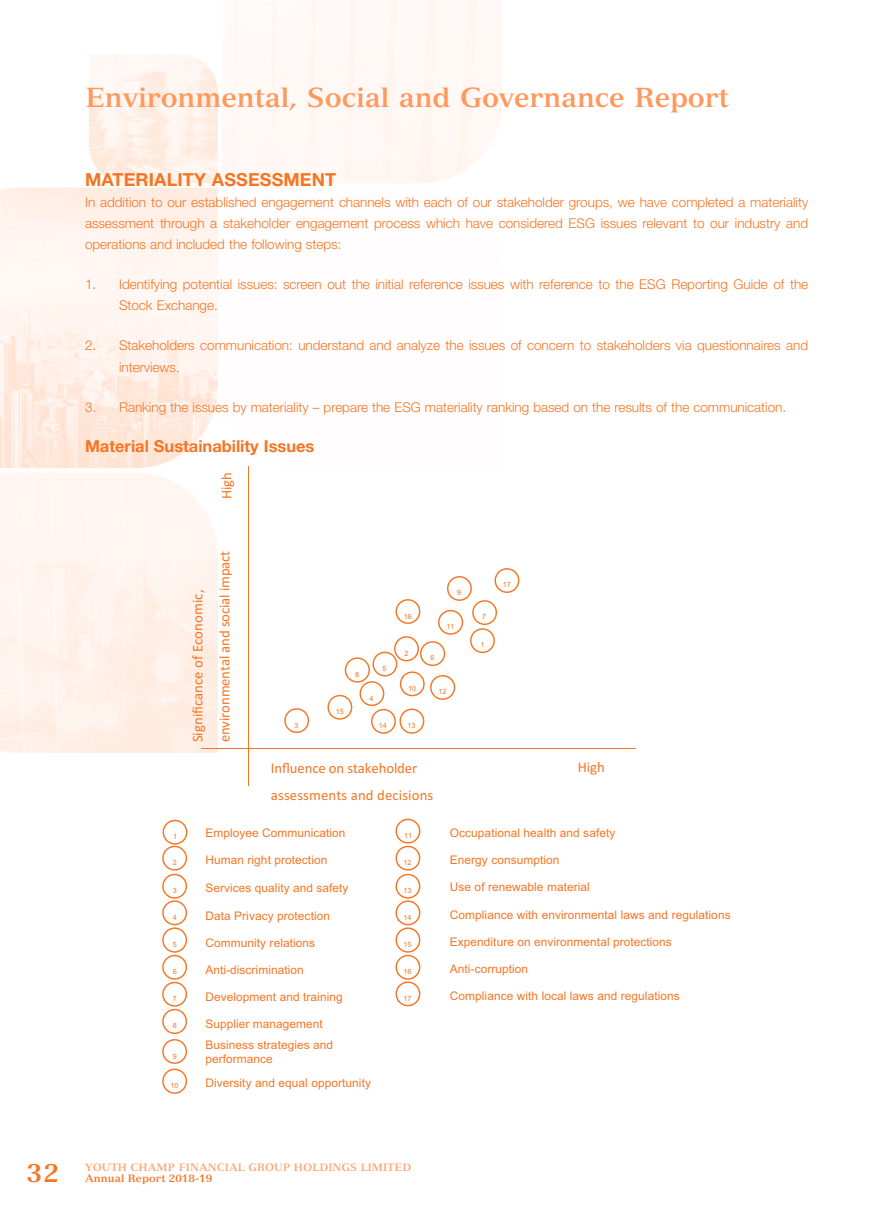
<style>
.page{position:relative;width:893px;height:1212px;background:#fff}
.page>*{position:absolute;margin:0;border:0;box-sizing:border-box;transform-origin:0 0}
.t1{font:700 27px "Versailles LT Std";letter-spacing:-.005em;color:#ff985d}
.t2{font:700 25.5px "Versailles LT Std";color:#f57523}
.t3{font:700 18px "Helvetica Neue LT Std";letter-spacing:.01em;color:#f57523}
.t4{font:700 16.5px "Helvetica Neue LT Std";color:#f57523}
.t5{font:16.2px "Arial";color:#f57523}
.t6{font:14.7px/27px "Calibri";color:#f57523}
.t7{font:300 13.5px/21px "Helvetica Neue LT Std";color:#f57523}
.t8{font:11.85px/14.2px "Arial";letter-spacing:.005em;color:#f57523}
.t9{font:700 10.5px "Versailles LT Std";letter-spacing:.005em;color:#ffa572}
.t10{font:700 10.5px "Versailles LT Std";letter-spacing:.005em;color:#f57523}
.t11{font:7.2px "Arial";color:#f57523}
.s1{font-weight:700;font-size:16.2px}
</style>
<div class="page">
<img style="left:0;top:0;width:636px;height:1082px">
<hr style="left:248px;top:467px;width:1px;height:319px;background:#f57523">
<hr style="left:201px;top:748px;width:434px;height:1px;background:#f57523">
<svg style="left:284px;top:708px;width:25px;height:25px"></svg>
<svg style="left:327px;top:568px;width:192px;height:166px"></svg>
<svg style="left:162px;top:820px;width:25px;height:274px"></svg>
<svg style="left:395px;top:819px;width:25px;height:187px"></svg>
<h1 class="t1" style="left:85px;top:81px;width:646px">Environmental, Social and Governance Report</h1>
<h3 class="t3" style="left:85px;top:169px;width:253px">MATERIALITY ASSESSMENT</h3>
<p class="t7" style="left:85px;top:192px;width:725px;text-align:justify">In addition to our established engagement channels with each of our stakeholder groups, we have completed a materiality assessment through a stakeholder engagement process which have considered ESG issues relevant to our industry and operations and included the following steps:</p>
<p class="t7" style="left:119px;top:274px;width:691px;text-indent:-34px">1. Identifying potential issues: screen out the initial reference issues with reference to the ESG Reporting Guide of the<br>Stock Exchange.</p>
<p class="t7" style="left:119px;top:335px;width:691px;text-indent:-34px">2. Stakeholders communication: understand and analyze the issues of concern to stakeholders via questionnaires and interviews.</p>
<p class="t7" style="left:85px;top:396px;width:703px">3. Ranking the issues by materiality – prepare the ESG materiality ranking based on the results of the communication.</p>
<p class="t4" style="left:85px;top:436px;width:231px">Material Sustainability Issues</p>
<p class="t6" style="left:213px;top:499px;width:29px;rotate:-90deg">High</p>
<p class="t6" style="left:184px;top:742px;width:193px;rotate:-90deg">Significance of Economic, environmental and social impact</p>
<p class="t11" style="left:294px;top:720px;width:6px">3</p>
<p class="t11" style="left:404px;top:611px;width:10px">16</p>
<p class="t11" style="left:336px;top:707px;width:10px">15</p>
<p class="t11" style="left:355px;top:670px;width:6px">8</p>
<p class="t11" style="left:383px;top:664px;width:6px">5</p>
<p class="t11" style="left:370px;top:693px;width:6px">4</p>
<p class="t11" style="left:404px;top:648px;width:6px">2</p>
<p class="t11" style="left:408px;top:683px;width:10px">10</p>
<p class="t11" style="left:379px;top:721px;width:10px">14</p>
<p class="t11" style="left:407px;top:721px;width:10px">13</p>
<p class="t11" style="left:457px;top:588px;width:6px">9</p>
<p class="t11" style="left:430px;top:653px;width:6px">6</p>
<p class="t11" style="left:447px;top:622px;width:10px">11</p>
<p class="t11" style="left:438px;top:687px;width:10px">12</p>
<p class="t11" style="left:482px;top:612px;width:6px">7</p>
<p class="t11" style="left:480px;top:640px;width:6px">1</p>
<p class="t11" style="left:503px;top:580px;width:10px">17</p>
<p class="t6" style="left:271px;top:754px;width:164px">Influence on stakeholder assessments and decisions</p>
<p class="t6" style="left:578px;top:754px;width:29px">High</p>
<p class="t8" style="left:163px;top:826px;width:184px"><span class="s1">-</span> Employee Communication</p>
<p class="t8" style="left:450px;top:826px;width:167px">Occupational health and safety</p>
<p class="t8" style="left:205px;top:853px;width:123px">Human right protection</p>
<p class="t8" style="left:450px;top:853px;width:111px">Energy consumption</p>
<p class="t8" style="left:205px;top:881px;width:145px">Services quality and safety</p>
<p class="t8" style="left:450px;top:880px;width:141px">Use of renewable material</p>
<p class="t8" style="left:205px;top:908px;width:126px">Data Privacy protection</p>
<p class="t5" style="left:397px;top:904px;width:6px">!</p>
<p class="t8" style="left:450px;top:908px;width:282px">Compliance with environmental laws and regulations</p>
<p class="t8" style="left:450px;top:935px;width:224px">Expenditure on environmental protections</p>
<p class="t8" style="left:450px;top:962px;width:80px">Anti-corruption</p>
<p class="t8" style="left:205px;top:989px;width:139px">Development and training</p>
<p class="t5" style="left:397px;top:985px;width:6px">!</p>
<p class="t8" style="left:450px;top:989px;width:231px">Compliance with local laws and regulations</p>
<p class="t8" style="left:205px;top:1016px;width:119px">Supplier management</p>
<p class="t11" style="left:404px;top:831px;width:10px">11</p>
<p class="t11" style="left:173px;top:832px;width:6px">1</p>
<p class="t11" style="left:173px;top:857px;width:6px">2</p>
<p class="t11" style="left:173px;top:886px;width:6px">3</p>
<p class="t11" style="left:403px;top:857px;width:10px">12</p>
<p class="t11" style="left:403px;top:886px;width:10px">13</p>
<p class="t11" style="left:173px;top:913px;width:6px">4</p>
<p class="t11" style="left:403px;top:913px;width:10px">14</p>
<p class="t11" style="left:173px;top:940px;width:6px">5</p>
<p class="t11" style="left:173px;top:967px;width:6px">6</p>
<p class="t11" style="left:173px;top:994px;width:6px">7</p>
<p class="t11" style="left:173px;top:1021px;width:6px">8</p>
<p class="t11" style="left:173px;top:1051px;width:6px">9</p>
<p class="t11" style="left:170px;top:1081px;width:10px">10</p>
<p class="t8" style="left:205px;top:935px;width:111px">Community relations</p>
<p class="t8" style="left:205px;top:962px;width:100px">Anti-discrimination</p>
<p class="t11" style="left:403px;top:940px;width:10px">15</p>
<p class="t11" style="left:403px;top:967px;width:10px">16</p>
<p class="t11" style="left:403px;top:993px;width:10px">17</p>
<p class="t8" style="left:205px;top:1038px;width:129px">Business strategies and performance</p>
<p class="t8" style="left:205px;top:1076px;width:167px">Diversity and equal opportunity</p>
<h2 class="t2" style="left:27px;top:1157px;width:34px">32</h2>
<p class="t9" style="left:85px;top:1161px;width:328px">YOUTH CHAMP FINANCIAL GROUP HOLDINGS LIMITED</p>
<p class="t10" style="left:85px;top:1171px;width:129px">Annual Report 2018-19</p>
</div>
